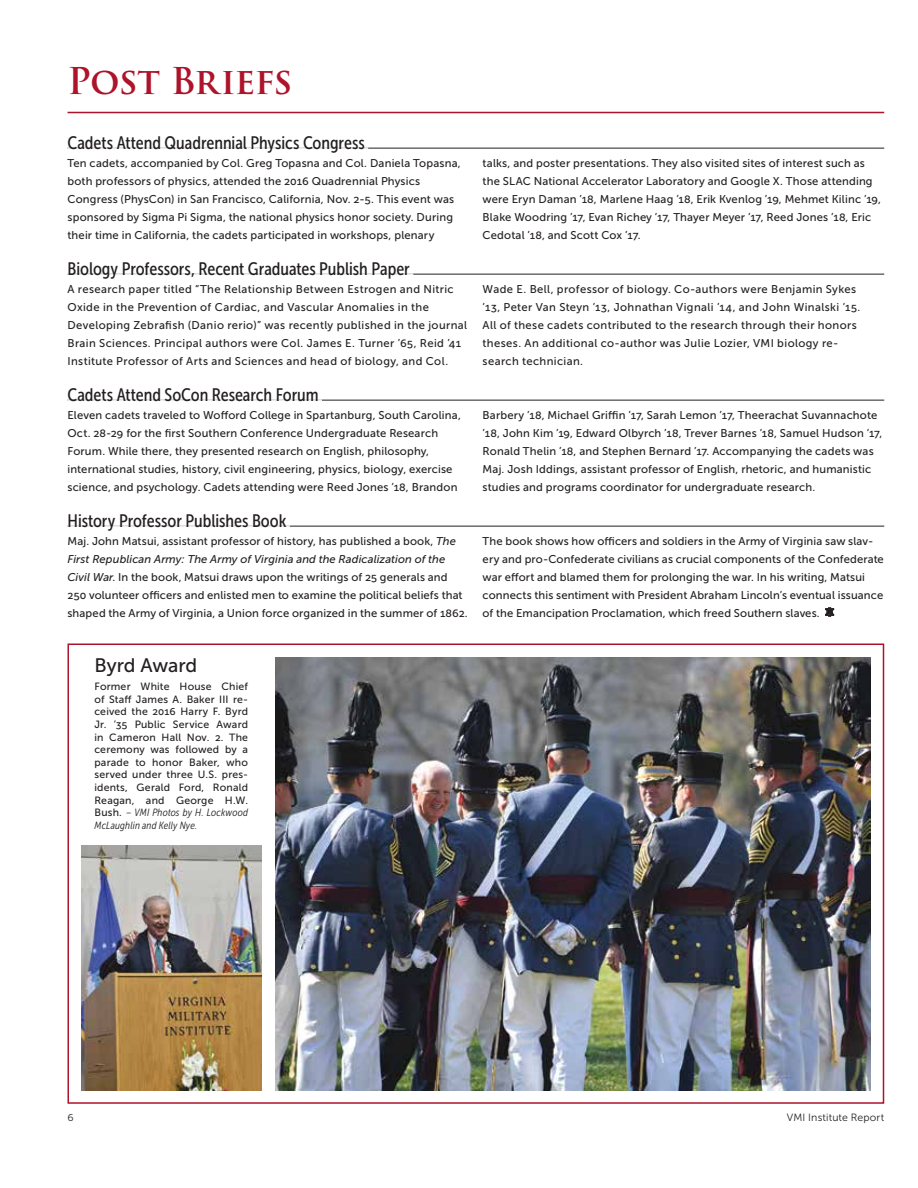
<style>
.page{position:relative;width:918px;height:1188px;background:#fff}
.page>*{position:absolute;margin:0;border:0;box-sizing:border-box;transform-origin:0 0}
.t1{font:600 36px "Trajan Pro 3";letter-spacing:-.015em;color:#ae132a}
.t2{font:19.5px "Museo Sans 500";letter-spacing:-.01em;color:#231f20}
.t3{font:18px "Museo Sans Cond 500";letter-spacing:-.005em;color:#231f20}
.t4{font:11.25px/18px "Museo Sans 500";letter-spacing:.015em;color:#231f20}
.t5{font:11.25px/18px "Museo Sans 500";letter-spacing:.035em;color:#231f20}
.t6{font:10.5px/12.6px "Museo Sans 500";letter-spacing:.02em;color:#231f20;text-align:justify}
.t7{font:italic 10.5px/12.6px "Museo Sans Cond 300";letter-spacing:.015em;color:#231f20}
.t8{font:10.5px "Museo Sans 300";letter-spacing:.015em;color:#231f20}
.s1{font-style:italic}
.s2{font-family:"Museo Sans 500";font-style:normal}
</style>
<div class="page">
<hr style="left:68px;top:148px;width:816px;height:1px;background:#231f20">
<hr style="left:68px;top:147px;width:300px;height:2px;background:#fff">
<hr style="left:68px;top:274px;width:816px;height:1px;background:#231f20">
<hr style="left:68px;top:273px;width:345px;height:2px;background:#fff">
<hr style="left:68px;top:400px;width:816px;height:1px;background:#231f20">
<hr style="left:68px;top:399px;width:254px;height:2px;background:#fff">
<hr style="left:68px;top:526px;width:816px;height:1px;background:#231f20">
<hr style="left:68px;top:525px;width:222px;height:2px;background:#fff">
<svg style="left:825px;top:607px;width:9px;height:10px"></svg>
<div style="left:68px;top:644px;width:816px;height:460px;border:2px solid #ae132a"></div>
<img style="left:275px;top:657px;width:596px;height:433px">
<img style="left:81px;top:846px;width:181px;height:244px">
<hr style="left:68px;top:112px;width:816px;height:1px;background:#ae132a">
<h1 class="t1" style="left:68px;top:55px;width:226px">Post Briefs</h1>
<h3 class="t3" style="left:68px;top:132px;width:299px">Cadets Attend Quadrennial Physics Congress</h3>
<p class="t4" style="left:68px;top:154px;width:395px">Ten cadets, accompanied by Col. Greg Topasna and Col. Daniela Topasna, both professors of physics, attended the 2016 Quadrennial Physics Congress (PhysCon) in San Francisco, California, Nov. 2-5. This event was sponsored by Sigma Pi Sigma, the national physics honor society. During their time in California, the cadets participated in workshops, plenary</p>
<p class="t4" style="left:483px;top:154px;width:400px">talks, and poster presentations. They also visited sites of interest such as the SLAC National Accelerator Laboratory and Google X. Those attending were Eryn Daman ’18, Marlene Haag ’18, Erik Kvenlog ’19, Mehmet Kilinc ’19, Blake Woodring ’17, Evan Richey ’17, Thayer Meyer ’17, Reed Jones ’18, Eric Cedotal ’18, and Scott Cox ’17.</p>
<h3 class="t3" style="left:68px;top:258px;width:344px">Biology Professors, Recent Graduates Publish Paper</h3>
<p class="t5" style="left:68px;top:280px;width:401px">A research paper titled “The Relationship Between Estrogen and Nitric Oxide in the Prevention of Cardiac, and Vascular Anomalies in the Developing Zebrafish (Danio rerio)” was recently published in the journal Brain Sciences. Principal authors were Col. James E. Turner ’65, Reid ’41<br>Institute Professor of Arts and Sciences and head of biology, and Col.</p>
<p class="t5" style="left:483px;top:280px;width:379px">Wade E. Bell, professor of biology. Co-authors were Benjamin Sykes ’13, Peter Van Steyn ’13, Johnathan Vignali ’14, and John Winalski ’15.<br>All of these cadets contributed to the research through their honors theses. An additional co-author was Julie Lozier, VMI biology re&shy;search technician.</p>
<h3 class="t3" style="left:68px;top:384px;width:253px">Cadets Attend SoCon Research Forum</h3>
<p class="t4" style="left:68px;top:406px;width:395px">Eleven cadets traveled to Wofford College in Spartanburg, South Carolina, Oct. 28-29 for the first Southern Conference Undergraduate Research Forum. While there, they presented research on English, philosophy, international studies, history, civil engineering, physics, biology, exercise science, and psychology. Cadets attending were Reed Jones ’18, Brandon</p>
<p class="t4" style="left:483px;top:406px;width:401px">Barbery ’18, Michael Griffin ’17, Sarah Lemon ’17, Theerachat Suvannachote ’18, John Kim ’19, Edward Olbyrch ’18, Trever Barnes ’18, Samuel Hudson ’17, Ronald Thelin ’18, and Stephen Bernard ’17. Accompanying the cadets was Maj. Josh Iddings, assistant professor of English, rhetoric, and humanistic studies and programs coordinator for undergraduate research.</p>
<h3 class="t3" style="left:68px;top:510px;width:221px">History Professor Publishes Book</h3>
<p class="t4" style="left:68px;top:532px;width:402px">Maj. John Matsui, assistant professor of history, has published a book, <span class="s1">The First Republican Army: The Army of Virginia and the Radicalization of the Civil War</span>. In the book, Matsui draws upon the writings of 25 generals and 250 volunteer officers and enlisted men to examine the political beliefs that shaped the Army of Virginia, a Union force organized in the summer of 1862.</p>
<p class="t4" style="left:483px;top:532px;width:403px">The book shows how officers and soldiers in the Army of Virginia saw slav&shy;ery and pro-Confederate civilians as crucial components of the Confederate war effort and blamed them for prolonging the war. In his writing, Matsui connects this sentiment with President Abraham Lincoln’s eventual issuance of the Emancipation Proclamation, which freed Southern slaves.</p>
<h2 class="t2" style="left:94px;top:654px;width:104px">Byrd Award</h2>
<p class="t6" style="left:94px;top:680px;width:155px">Former White House Chief of Staff James A. Baker III re&shy;ceived the 2016 Harry F. Byrd Jr. ’35 Public Service Award in Cameron Hall Nov. 2. The ceremony was followed by a parade to honor Baker, who served under three U.S. pres&shy;idents, Gerald Ford, Ronald Reagan, and George H.W.</p>
<p class="t7" style="left:94px;top:806px;width:155px"><span class="s2">Bush.</span> – VMI Photos by H. Lockwood<br>McLaughlin and Kelly Nye.</p>
<p class="t8" style="left:68px;top:1111px;width:8px">6</p>
<p class="t8" style="left:787px;top:1111px;width:99px">VMI Institute Report</p>
</div>
